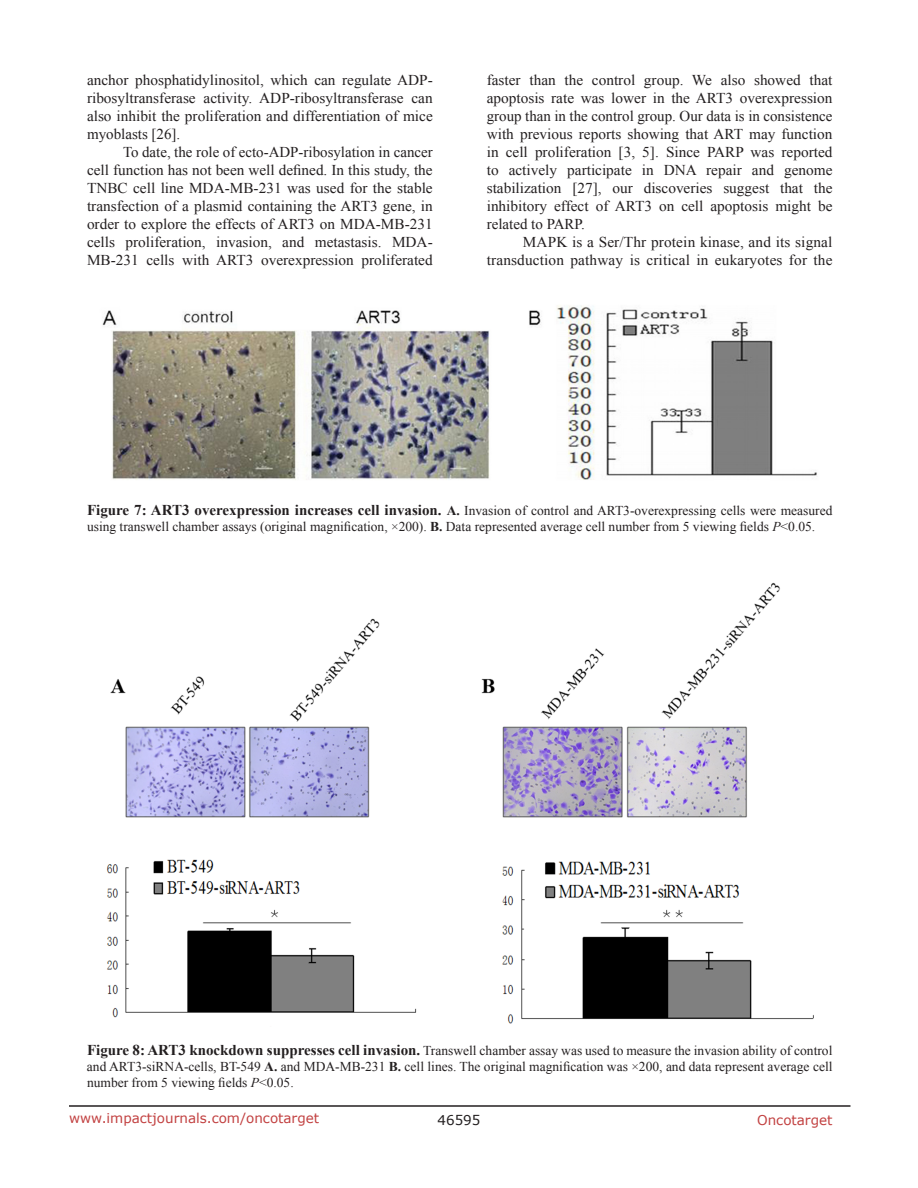
<style>
.page{position:relative;width:918px;height:1188px;background:#fff}
.page>*{position:absolute;margin:0;border:0;box-sizing:border-box;transform-origin:0 0}
.t1{font:15px/18px "Times New Roman";color:#231f20;text-align:justify}
.t2{font:13.5px/16.2px "Times New Roman";color:#231f20}
.t3{font:13.5px "Verdana";color:#c24141}
.t4{font:13.5px "Verdana";color:#231f20}
.s1{font-weight:700;font-size:15px}
.s2{font-weight:700}
.s3{font-style:italic}
</style>
<div class="page">
<hr style="left:69px;top:1105px;width:781px;height:2px;background:#231f20">
<img style="left:102px;top:305px;width:715px;height:175px">
<img style="left:106px;top:582px;width:708px;height:442px">
<p class="t1" style="left:87px;top:71px;width:347px">anchor phosphatidylinositol, which can regulate ADP&shy;ribosyltransferase activity. ADP-ribosyltransferase can also inhibit the proliferation and differentiation of mice myoblasts [26].</p>
<p class="t1" style="left:87px;top:143px;width:347px;text-indent:36px">To date, the role of ecto-ADP-ribosylation in cancer cell function has not been well defined. In this study, the TNBC cell line MDA-MB-231 was used for the stable transfection of a plasmid containing the ART3 gene, in order to explore the effects of ART3 on MDA-MB-231 cells proliferation, invasion, and metastasis. MDA-MB-231 cells with ART3 overexpression proliferated</p>
<p class="t1" style="left:487px;top:71px;width:347px">faster than the control group. We also showed that apoptosis rate was lower in the ART3 overexpression group than in the control group. Our data is in consistence with previous reports showing that ART may function in cell proliferation [3, 5]. Since PARP was reported to actively participate in DNA repair and genome stabilization [27], our discoveries suggest that the inhibitory effect of ART3 on cell apoptosis might be related to PARP.</p>
<p class="t1" style="left:487px;top:233px;width:347px;text-align:right">MAPK is a Ser/Thr protein kinase, and its signal transduction pathway is critical in eukaryotes for the</p>
<p class="t2" style="left:87px;top:502px;width:747px"><span class="s1">Figure 7: ART3 overexpression increases cell invasion.</span> <span class="s2">A.</span> Invasion of control and ART3-overexpressing cells were measured using transwell chamber assays (original magnification, ×200). <span class="s2">B.</span> Data represented average cell number from 5 viewing fields <span class="s3">P</span>&lt;0.05.</p>
<p class="t2" style="left:87px;top:1042px;width:747px;text-align:justify"><span class="s1">Figure 8: ART3 knockdown suppresses cell invasion.</span> Transwell chamber assay was used to measure the invasion ability of control and ART3-siRNA-cells, BT-549 <span class="s2">A.</span> and MDA-MB-231 <span class="s2">B.</span> cell lines. The original magnification was ×200, and data represent average cell number from 5 viewing fields <span class="s3">P</span>&lt;0.05.</p>
<p class="t3" style="left:69px;top:1109px;width:252px">www.impactjournals.com/oncotarget</p>
<p class="t4" style="left:438px;top:1111px;width:44px">46595</p>
<p class="t3" style="left:757px;top:1111px;width:77px">Oncotarget</p>
</div>
